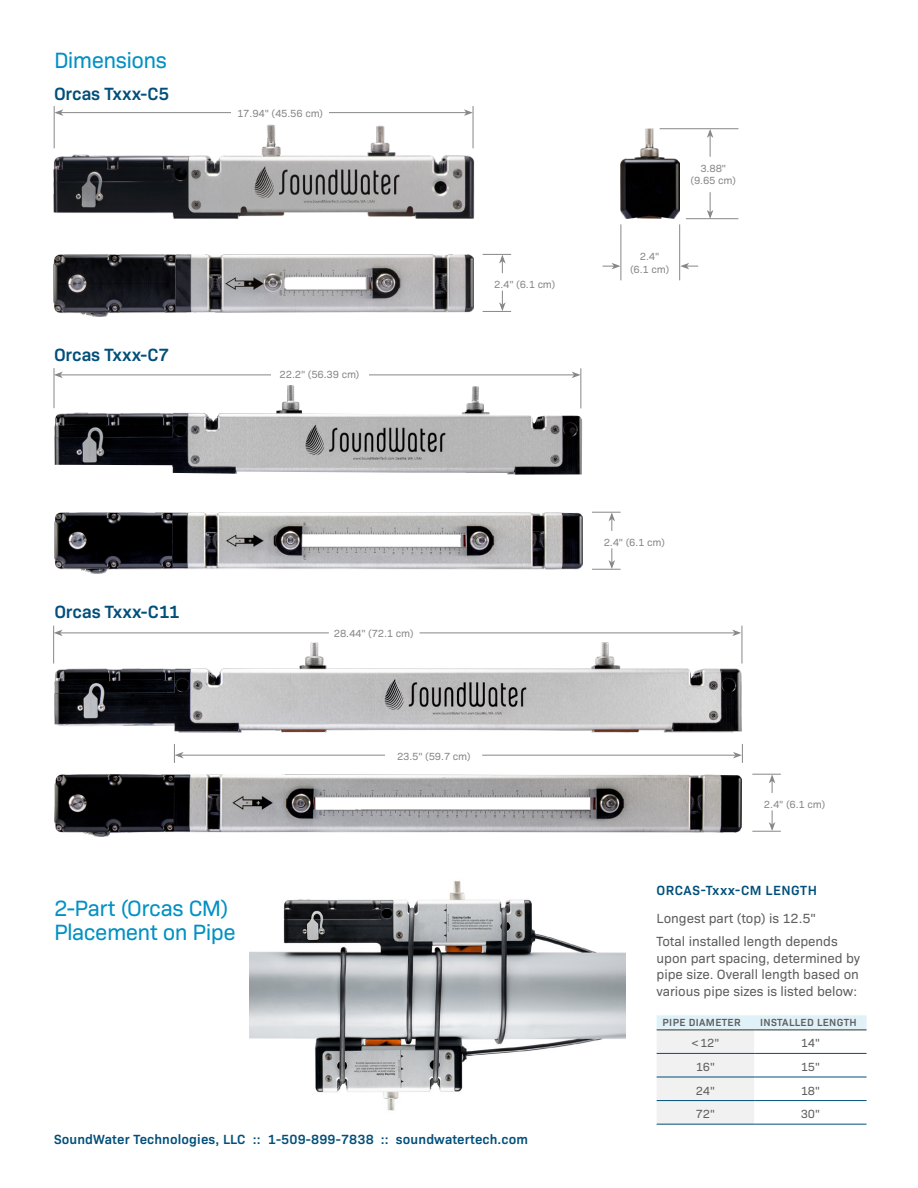
<style>
.page{position:relative;width:918px;height:1188px;background:#fff}
.page>*{position:absolute;margin:0;border:0;box-sizing:border-box;transform-origin:0 0}
.Heading_1{font:22.5px/24px "Bio Sans";letter-spacing:-.025em;color:#0091c4}
.Heading_2{font:600 18px "Bio Sans";letter-spacing:-.005em;color:#004f7a}
.t1{font:13.5px/16.5px "Bio Sans";letter-spacing:-.005em;color:#5e5e5f}
.Heading_4{font:600 13.5px "Bio Sans";letter-spacing:.01em;color:#004f7a}
.Heading_4-2{font:600 13.5px "Bio Sans";letter-spacing:.04em;color:#004f7a}
.t2{font:12px "Bio Sans";letter-spacing:-.005em;color:#5e5e5f}
.Dimensions{font:10.5px "Bio Sans";letter-spacing:-.01em;color:#868787}
.t3{font:600 10.5px "Bio Sans";letter-spacing:.03em;color:#5e5e5f}
</style>
<div class="page">
<img style="left:249px;top:881px;width:376px;height:230px">
<svg style="left:592px;top:512px;width:29px;height:19px"></svg>
<svg style="left:592px;top:548px;width:29px;height:22px"></svg>
<hr style="left:54px;top:368px;width:1px;height:40px;background:#868787">
<hr style="left:60px;top:375px;width:514px;height:1px;background:#868787">
<svg style="left:54px;top:372px;width:9px;height:6px"></svg>
<svg style="left:572px;top:372px;width:9px;height:6px"></svg>
<hr style="left:581px;top:368px;width:1px;height:40px;background:#868787">
<div style="left:271px;top:368px;width:97px;height:14px;background:#fff"></div>
<img style="left:54px;top:386px;width:528px;height:89px">
<img style="left:54px;top:512px;width:528px;height:62px">
<svg style="left:752px;top:774px;width:29px;height:19px"></svg>
<svg style="left:752px;top:810px;width:29px;height:22px"></svg>
<hr style="left:53px;top:626px;width:1px;height:38px;background:#868787">
<hr style="left:60px;top:633px;width:269px;height:1px;background:#868787">
<svg style="left:54px;top:630px;width:9px;height:6px"></svg>
<hr style="left:181px;top:755px;width:204px;height:1px;background:#868787">
<svg style="left:174px;top:744px;width:10px;height:19px"></svg>
<hr style="left:420px;top:633px;width:315px;height:1px;background:#868787">
<svg style="left:732px;top:630px;width:9px;height:6px"></svg>
<hr style="left:482px;top:755px;width:253px;height:1px;background:#868787">
<svg style="left:733px;top:744px;width:10px;height:19px"></svg>
<hr style="left:742px;top:626px;width:1px;height:38px;background:#868787">
<img style="left:54px;top:642px;width:687px;height:90px">
<img style="left:54px;top:774px;width:687px;height:62px">
<hr style="left:621px;top:224px;width:1px;height:56px;background:#868787">
<hr style="left:679px;top:224px;width:1px;height:56px;background:#868787">
<svg style="left:603px;top:263px;width:18px;height:6px"></svg>
<svg style="left:680px;top:263px;width:18px;height:6px"></svg>
<hr style="left:686px;top:218px;width:52px;height:1px;background:#868787">
<hr style="left:660px;top:128px;width:78px;height:1px;background:#868787">
<svg style="left:707px;top:129px;width:6px;height:28px"></svg>
<svg style="left:483px;top:254px;width:28px;height:19px"></svg>
<svg style="left:707px;top:192px;width:6px;height:27px"></svg>
<svg style="left:483px;top:291px;width:28px;height:21px"></svg>
<hr style="left:54px;top:106px;width:1px;height:42px;background:#868787">
<hr style="left:61px;top:112px;width:405px;height:1px;background:#868787">
<svg style="left:54px;top:109px;width:9px;height:7px"></svg>
<svg style="left:464px;top:109px;width:9px;height:7px"></svg>
<div style="left:231px;top:107px;width:98px;height:14px;background:#fff"></div>
<hr style="left:473px;top:106px;width:1px;height:42px;background:#868787">
<img style="left:54px;top:254px;width:420px;height:63px">
<img style="left:621px;top:129px;width:59px;height:90px">
<img style="left:53px;top:123px;width:422px;height:96px">
<svg style="left:657px;top:1015px;width:210px;height:109px"></svg>
<hr style="left:657px;top:1053px;width:97px;height:1px;background:#004f7a">
<hr style="left:754px;top:1053px;width:113px;height:1px;background:#004f7a">
<hr style="left:657px;top:1077px;width:97px;height:1px;background:#004f7a">
<hr style="left:754px;top:1077px;width:113px;height:1px;background:#004f7a">
<hr style="left:657px;top:1100px;width:97px;height:1px;background:#004f7a">
<hr style="left:754px;top:1100px;width:113px;height:1px;background:#004f7a">
<hr style="left:657px;top:1124px;width:97px;height:1px;background:#004f7a">
<hr style="left:754px;top:1124px;width:113px;height:1px;background:#004f7a">
<hr style="left:657px;top:1029px;width:97px;height:2px;background:#727273">
<hr style="left:754px;top:1029px;width:113px;height:2px;background:#727273">
<p class="Heading_1" style="left:54px;top:46px;width:115px">Dimensions</p>
<p class="Heading_2" style="left:54px;top:80px;width:117px">Orcas Txxx-C5</p>
<p class="Dimensions" style="left:237px;top:106px;width:88px">17.94" (45.56 cm)</p>
<p class="Heading_2" style="left:54px;top:342px;width:117px">Orcas Txxx-C7</p>
<p class="Dimensions" style="left:280px;top:367px;width:81px">22.2" (56.39 cm)</p>
<p class="Dimensions" style="left:494px;top:277px;width:63px">2.4" (6.1 cm)</p>
<p class="Dimensions" style="left:700px;top:160px;width:27px">3.88"</p>
<p class="Dimensions" style="left:691px;top:173px;width:47px">(9.65 cm)</p>
<p class="Dimensions" style="left:640px;top:249px;width:21px">2.4"</p>
<p class="Dimensions" style="left:630px;top:261px;width:41px">(6.1 cm)</p>
<p class="Heading_2" style="left:54px;top:598px;width:127px">Orcas Txxx-C11</p>
<p class="Heading_1" style="left:54px;top:894px;width:183px">2-Part (Orcas CM)<br>Placement on Pipe</p>
<p class="Dimensions" style="left:334px;top:626px;width:81px">28.44" (72.1 cm)</p>
<p class="Dimensions" style="left:397px;top:748px;width:75px">23.5" (59.7 cm)</p>
<p class="Heading_4" style="left:54px;top:1130px;width:476px">SoundWater Technologies, LLC :: 1-509-899-7838 :: soundwatertech.com</p>
<p class="Dimensions" style="left:604px;top:535px;width:63px">2.4" (6.1 cm)</p>
<p class="Dimensions" style="left:764px;top:797px;width:63px">2.4" (6.1 cm)</p>
<p class="Heading_4-2" style="left:657px;top:881px;width:162px">ORCAS-Txxx-CM LENGTH</p>
<p class="t1" style="left:657px;top:909px;width:161px">Longest part (top) is 12.5"</p>
<p class="t1" style="left:657px;top:932px;width:205px">Total installed length depends upon part spacing, determined by pipe size. Overall length based on various pipe sizes is listed below:</p>
<p class="t3" style="left:663px;top:1014px;width:80px">PIPE DIAMETER</p>
<p class="t3" style="left:760px;top:1014px;width:98px">INSTALLED LENGTH</p>
<p class="t2" style="left:692px;top:1034px;width:29px">&lt;12"</p>
<p class="t2" style="left:801px;top:1034px;width:21px">14"</p>
<p class="t2" style="left:696px;top:1058px;width:21px">16"</p>
<p class="t2" style="left:801px;top:1058px;width:21px">15"</p>
<p class="t2" style="left:696px;top:1082px;width:21px">24"</p>
<p class="t2" style="left:801px;top:1082px;width:21px">18"</p>
<p class="t2" style="left:696px;top:1105px;width:21px">72"</p>
<p class="t2" style="left:801px;top:1105px;width:21px">30"</p>
</div>
